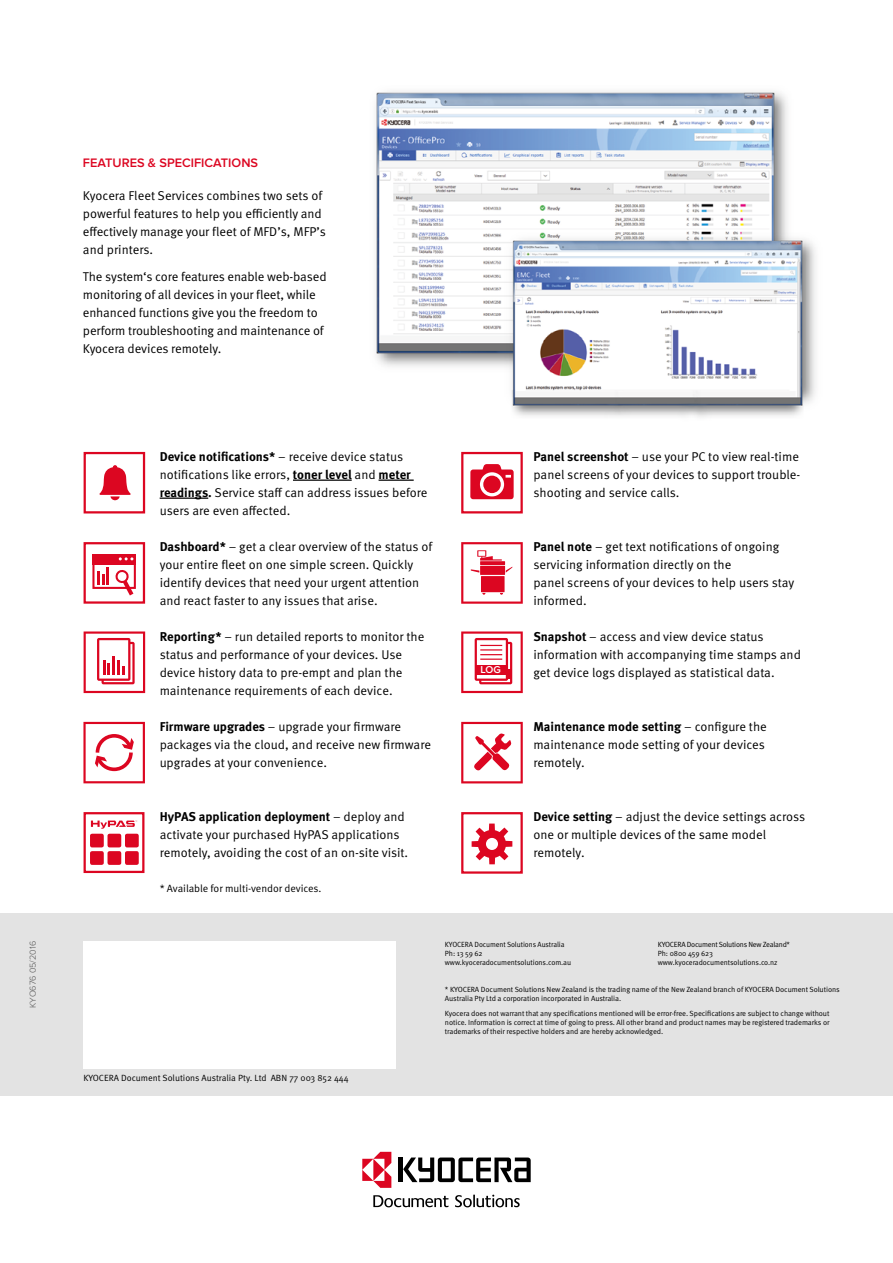
<style>
.page{position:relative;width:893px;height:1263px;background:#fff}
.page>*{position:absolute;margin:0;border:0;box-sizing:border-box;transform-origin:0 0}
.t1{font:12.75px/18px "Meta Pro Norm";color:#000}
.t2{font:700 12.75px "Meta Pro";color:#000}
.t3{font:600 12.75px "Proxima Nova";color:#dc0621}
.t4{font:10.5px "Meta Pro Norm";letter-spacing:-.005em;color:#000}
.t5{font:600 10.35px "Proxima Nova";color:#fff}
.t6{font:9px "Meta Pro Norm";color:#000}
.t7{font:300 9px "Proxima Nova";color:#565656}
.t8{font:7.5px/9px "Meta Pro Norm";letter-spacing:-.01em;color:#000}
.t9{font:7.5px/9px "Meta Pro Norm";letter-spacing:-.01em;color:#000;scale:.96 1}
.s1{font-family:"Meta Pro Norm";font-weight:400}
.s2{font-family:"Meta Pro";font-weight:700}
</style>
<div class="page">
<hr style="left:293px;top:479px;width:59px;height:2px;background:#000">
<hr style="left:379px;top:479px;width:35px;height:2px;background:#000">
<hr style="left:160px;top:497px;width:48px;height:2px;background:#000">
<svg style="left:461px;top:542px;width:62px;height:62px"></svg>
<svg style="left:461px;top:722px;width:62px;height:61px"></svg>
<div style="left:461px;top:812px;width:62px;height:62px;border:2px solid #dc0621"></div>
<svg style="left:84px;top:631px;width:61px;height:62px"></svg>
<svg style="left:461px;top:631px;width:62px;height:62px"></svg>
<hr style="left:480px;top:658px;width:22px;height:2px;background:#dc0621">
<svg style="left:472px;top:823px;width:40px;height:41px"></svg>
<div style="left:84px;top:452px;width:61px;height:61px;border:2px solid #dc0621"></div>
<svg style="left:99px;top:465px;width:32px;height:35px"></svg>
<div style="left:84px;top:812px;width:60px;height:61px;border:2px solid #dc0621"></div>
<div style="left:108px;top:851px;width:13px;height:14px;background:#dc0621;border-radius:2px"></div>
<div style="left:90px;top:851px;width:14px;height:14px;background:#dc0621;border-radius:2px"></div>
<div style="left:108px;top:834px;width:13px;height:13px;background:#dc0621;border-radius:2px"></div>
<div style="left:90px;top:834px;width:14px;height:13px;background:#dc0621;border-radius:2px"></div>
<div style="left:125px;top:851px;width:14px;height:14px;background:#dc0621;border-radius:2px"></div>
<div style="left:125px;top:834px;width:14px;height:13px;background:#dc0621;border-radius:2px"></div>
<svg style="left:91px;top:820px;width:46px;height:9px"></svg>
<div style="left:461px;top:452px;width:62px;height:61px;border:2px solid #dc0621"></div>
<svg style="left:470px;top:464px;width:44px;height:35px"></svg>
<div style="left:483px;top:476px;width:18px;height:17px;background:#dc0621;border-radius:50%"></div>
<svg style="left:83px;top:722px;width:62px;height:61px"></svg>
<img style="left:376px;top:91px;width:440px;height:326px">
<div style="left:84px;top:542px;width:61px;height:62px;border:2px solid #dc0621"></div>
<div style="left:92px;top:558px;width:44px;height:31px;border:2px solid #dc0621"></div>
<div style="left:92px;top:554px;width:44px;height:10px;background:#dc0621"></div>
<svg style="left:119px;top:557px;width:14px;height:3px"></svg>
<svg style="left:102px;top:574px;width:3px;height:11px"></svg>
<hr style="left:106px;top:567px;width:3px;height:18px;background:#dc0621">
<hr style="left:97px;top:571px;width:3px;height:14px;background:#dc0621">
<svg style="left:114px;top:568px;width:21px;height:28px"></svg>
<div style="left:0;top:913px;width:893px;height:183px;background:#e3e3e3"></div>
<div style="left:83px;top:941px;width:313px;height:128px;background:#fff"></div>
<hr style="left:399px;top:1157px;width:4px;height:25px;background:#000">
<svg style="left:403px;top:1157px;width:128px;height:25px"></svg>
<svg style="left:362px;top:1152px;width:29px;height:36px"></svg>
<svg style="left:455px;top:1195px;width:65px;height:12px"></svg>
<svg style="left:373px;top:1195px;width:75px;height:12px"></svg>
<p class="t7" style="left:28px;top:1008px;width:68px;rotate:-90deg">KYO676 05/2016</p>
<p class="t3" style="left:83px;top:155px;width:177px">FEATURES &amp; SPECIFICATIONS</p>
<p class="t1" style="left:83px;top:185px;width:245px">Kyocera Fleet Services combines two sets of powerful features to help you efficiently and effectively manage your fleet of MFD’s, MFP’s and printers.</p>
<p class="t1" style="left:83px;top:266px;width:245px">The system‘s core features enable web-based monitoring of all devices in your fleet, while enhanced functions give you the freedom to perform troubleshooting and maintenance of Kyocera devices remotely.</p>
<p class="t2" style="left:160px;top:446px;width:245px">Device notifications* <span class="s1">– receive device status</span></p>
<p class="t1" style="left:160px;top:464px;width:269px">notifications like errors, <span class="s2">toner level</span> and <span class="s2">meter readings.</span> Service staff can address issues before users are even affected.</p>
<p class="t1" style="left:160px;top:536px;width:274px"><span class="s2">Dashboard*</span> – get a clear overview of the status of your entire fleet on one simple screen. Quickly identify devices that need your urgent attention and react faster to any issues that arise.</p>
<p class="t1" style="left:160px;top:626px;width:266px"><span class="s2">Reporting*</span> – run detailed reports to monitor the status and performance of your devices. Use device history data to pre-empt and plan the maintenance requirements of each device.</p>
<p class="t1" style="left:160px;top:716px;width:273px"><span class="s2">Firmware upgrades</span> – upgrade your firmware packages via the cloud, and receive new firmware upgrades at your convenience.</p>
<p class="t2" style="left:160px;top:806px;width:247px">HyPAS application deployment <span class="s1">– deploy and</span></p>
<p class="t1" style="left:160px;top:824px;width:250px">activate your purchased HyPAS applications remotely, avoiding the cost of an on-site visit.</p>
<p class="t4" style="left:160px;top:880px;width:163px">* Available for multi-vendor devices.</p>
<p class="t5" style="left:480px;top:664px;width:22px">LOG</p>
<p class="t1" style="left:533px;top:446px;width:268px;text-align:justify"><span class="s2">Panel screenshot</span> – use your PC to view real-time panel screens of your devices to support trouble&shy;shooting and service calls.</p>
<p class="t1" style="left:533px;top:536px;width:262px"><span class="s2">Panel note</span> – get text notifications of ongoing servicing information directly on the<br>panel screens of your devices to help users stay informed.</p>
<p class="t1" style="left:533px;top:626px;width:269px"><span class="s2">Snapshot</span> – access and view device status information with accompanying time stamps and get device logs displayed as statistical data.</p>
<p class="t2" style="left:533px;top:716px;width:235px">Maintenance mode setting <span class="s1">– configure the</span></p>
<p class="t1" style="left:533px;top:734px;width:233px">maintenance mode setting of your devices remotely.</p>
<p class="t1" style="left:533px;top:806px;width:273px"><span class="s2">Device setting</span> – adjust the device settings across one or multiple devices of the same model remotely.</p>
<p class="t6" style="left:83px;top:1071px;width:267px">KYOCERA Document Solutions Australia Pty. Ltd ABN 77 003 852 444</p>
<p class="t9" style="left:445px;top:939px;width:133px">KYOCERA Document Solutions Australia<br>Ph: 13 59 62 www.kyoceradocumentsolutions.com.au</p>
<p class="t8" style="left:658px;top:939px;width:134px">KYOCERA Document Solutions New Zealand*<br>Ph: 0800 459 623 www.kyoceradocumentsolutions.co.nz</p>
<p class="t8" style="left:445px;top:984px;width:396px">* KYOCERA Document Solutions New Zealand is the trading name of the New Zealand branch of KYOCERA Document Solutions<br>Australia Pty Ltd a corporation incorporated in Australia.</p>
<p class="t8" style="left:445px;top:1008px;width:386px;text-align:justify">Kyocera does not warrant that any specifications mentioned will be error-free. Specifications are subject to change without notice. Information is correct at time of going to press. All other brand and product names may be registered trademarks or trademarks of their respective holders and are hereby acknowledged.</p>
</div>
